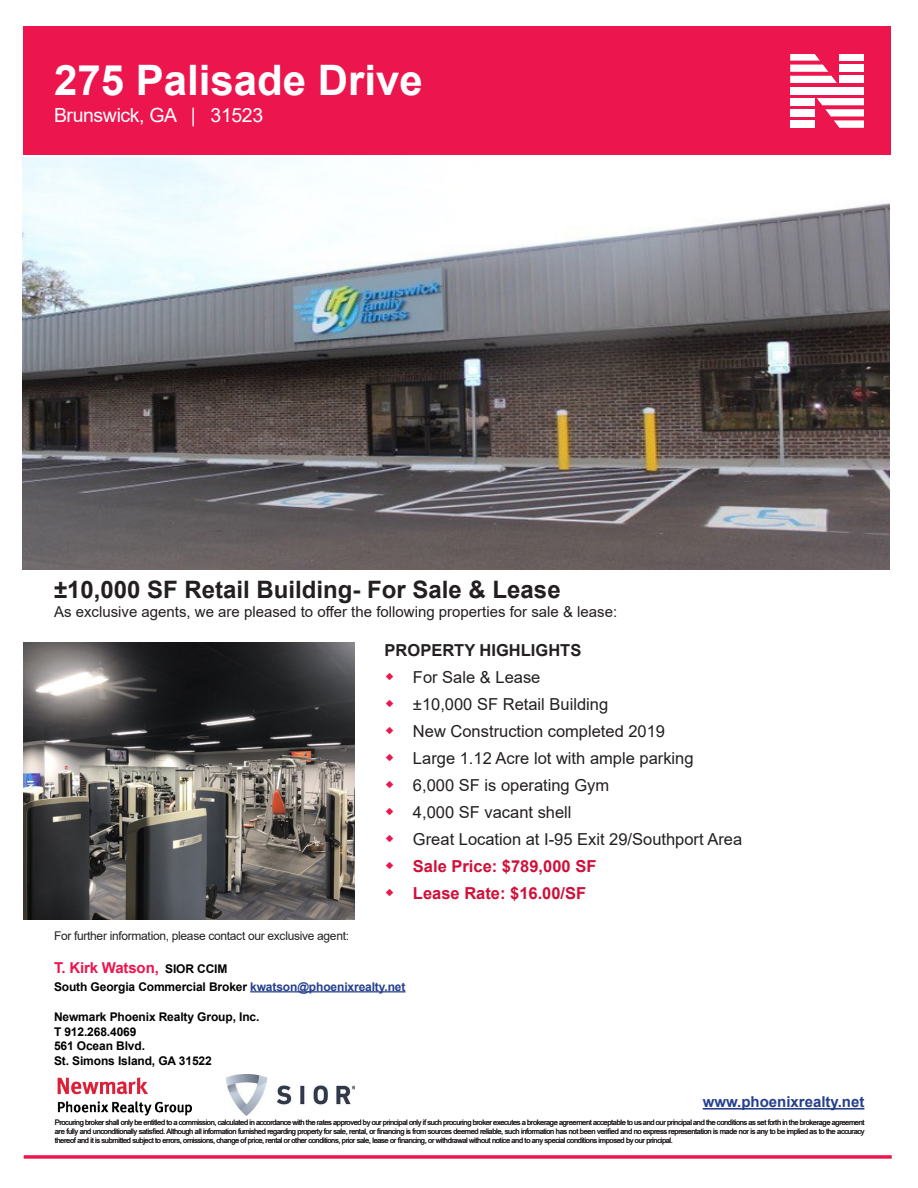
<style>
.page{position:relative;width:918px;height:1188px;background:#fff}
.page>*{position:absolute;margin:0;border:0;box-sizing:border-box;transform-origin:0 0}
.t1{font:700 42px "Arial";color:#fff}
.t2{font:700 24px "Arial";color:#231f20}
.t3{font:19.5px "Arial";letter-spacing:-.02em;color:#fff}
.t4{font:16.5px "Arial";color:#231f20}
.t5{font:700 16.5px "Arial";color:#d0103a}
.t6{font:700 16.5px "Arial";color:#231f20}
.t7{font:15px "Arial";color:#231f20}
.t8{font:700 15px "Arial";color:#253f8e}
.t9{font:700 15px "Arial";letter-spacing:-.01em;color:#ed154e}
.t10{font:700 12px "Arial";letter-spacing:-.01em;color:#000}
.t11{font:12px "Arial";letter-spacing:-.025em;color:#231f20}
.t12{font:7.5px/9px "Arial";letter-spacing:-.05em;color:#231f20;text-align:justify}
.s1{font-size:12px;color:#000}
.s2{color:#253f8e}
</style>
<div class="page">
<img style="left:22px;top:157px;width:868px;height:413px">
<hr style="left:703px;top:1108px;width:161px;height:2px;background:#253f8e">
<div style="left:24px;top:26px;width:867px;height:129px;background:#ed154e"></div>
<img style="left:57px;top:1077px;width:134px;height:38px">
<hr style="left:24px;top:1155px;width:868px;height:3px;background:#ed154e">
<div style="left:839px;top:54px;width:25px;height:7px;background:#fff"></div>
<div style="left:839px;top:76px;width:25px;height:7px;background:#fff"></div>
<div style="left:839px;top:65px;width:25px;height:7px;background:#fff"></div>
<svg style="left:790px;top:54px;width:47px;height:29px"></svg>
<div style="left:790px;top:98px;width:25px;height:7px;background:#fff"></div>
<div style="left:790px;top:109px;width:25px;height:7px;background:#fff"></div>
<div style="left:790px;top:120px;width:25px;height:8px;background:#fff"></div>
<svg style="left:817px;top:98px;width:47px;height:30px"></svg>
<div style="left:790px;top:87px;width:74px;height:7px;background:#fff"></div>
<hr style="left:250px;top:991px;width:156px;height:1px;background:#253f8e">
<img style="left:24px;top:643px;width:331px;height:276px">
<img style="left:225px;top:1075px;width:129px;height:41px">
<p class="t1" style="left:54px;top:51px;width:370px">275 Palisade Drive</p>
<p class="t3" style="left:54px;top:102px;width:211px">Brunswick, GA | 31523</p>
<p class="t1" style="left:54px;top:51px;width:457px">8647- 8663 Baypine Rd</p>
<p class="t2" style="left:54px;top:573px;width:508px">±10,000 SF Retail Building- For Sale &amp; Lease</p>
<p class="t7" style="left:54px;top:601px;width:565px">As exclusive agents, we are pleased to offer the following properties for sale &amp; lease:</p>
<p class="t6" style="left:385px;top:638px;width:198px">PROPERTY HIGHLIGHTS</p>
<p class="t4" style="left:413px;top:665px;width:129px">For Sale &amp; Lease</p>
<p class="t4" style="left:413px;top:692px;width:197px">±10,000 SF Retail Building</p>
<p class="t4" style="left:413px;top:719px;width:254px">New Construction completed 2019</p>
<p class="t4" style="left:413px;top:746px;width:282px">Large 1.12 Acre lot with ample parking</p>
<p class="t4" style="left:413px;top:773px;width:198px">6,000 SF is operating Gym</p>
<p class="t4" style="left:413px;top:800px;width:160px">4,000 SF vacant shell</p>
<p class="t4" style="left:413px;top:827px;width:331px">Great Location at I-95 Exit 29/Southport Area</p>
<p class="t5" style="left:413px;top:854px;width:185px">Sale Price: $789,000 SF</p>
<p class="t5" style="left:413px;top:881px;width:175px">Lease Rate: $16.00/SF</p>
<p class="t11" style="left:54px;top:928px;width:297px">For further information, please contact our exclusive agent:</p>
<p class="t9" style="left:54px;top:957px;width:175px">T. Kirk Watson, <span class="s1">SIOR CCIM</span></p>
<p class="t10" style="left:54px;top:978px;width:353px">South Georgia Commercial Broker <span class="s2">kwatson@phoenixrealty.net</span></p>
<p class="t10" style="left:54px;top:1009px;width:207px">Newmark Phoenix Realty Group, Inc.</p>
<p class="t10" style="left:54px;top:1023px;width:84px">T 912.268.4069</p>
<p class="t10" style="left:54px;top:1038px;width:93px">561 Ocean Blvd.</p>
<p class="t10" style="left:54px;top:1052px;width:159px">St. Simons Island, GA 31522</p>
<p class="t8" style="left:703px;top:1091px;width:163px">www.phoenixrealty.net</p>
<p class="t12" style="left:55px;top:1118px;width:811px">Procuring broker shall only be entitled to a commission, calculated in accordance with the rates approved by our principal only if such procuring broker executes a brokerage agreement acceptable to us and our principal and the conditions as set forth in the brokerage agreement are fully and unconditionally satisfied. Although all information furnished regarding property for sale, rental, or financing is from sources deemed reliable, such information has not been verified and no express representation is made nor is any to be implied as to the accuracy thereof and it is submitted subject to errors, omissions, change of price, rental or other conditions, prior sale, lease or financing, or withdrawal without notice and to any special conditions imposed by our principal.</p>
</div>
